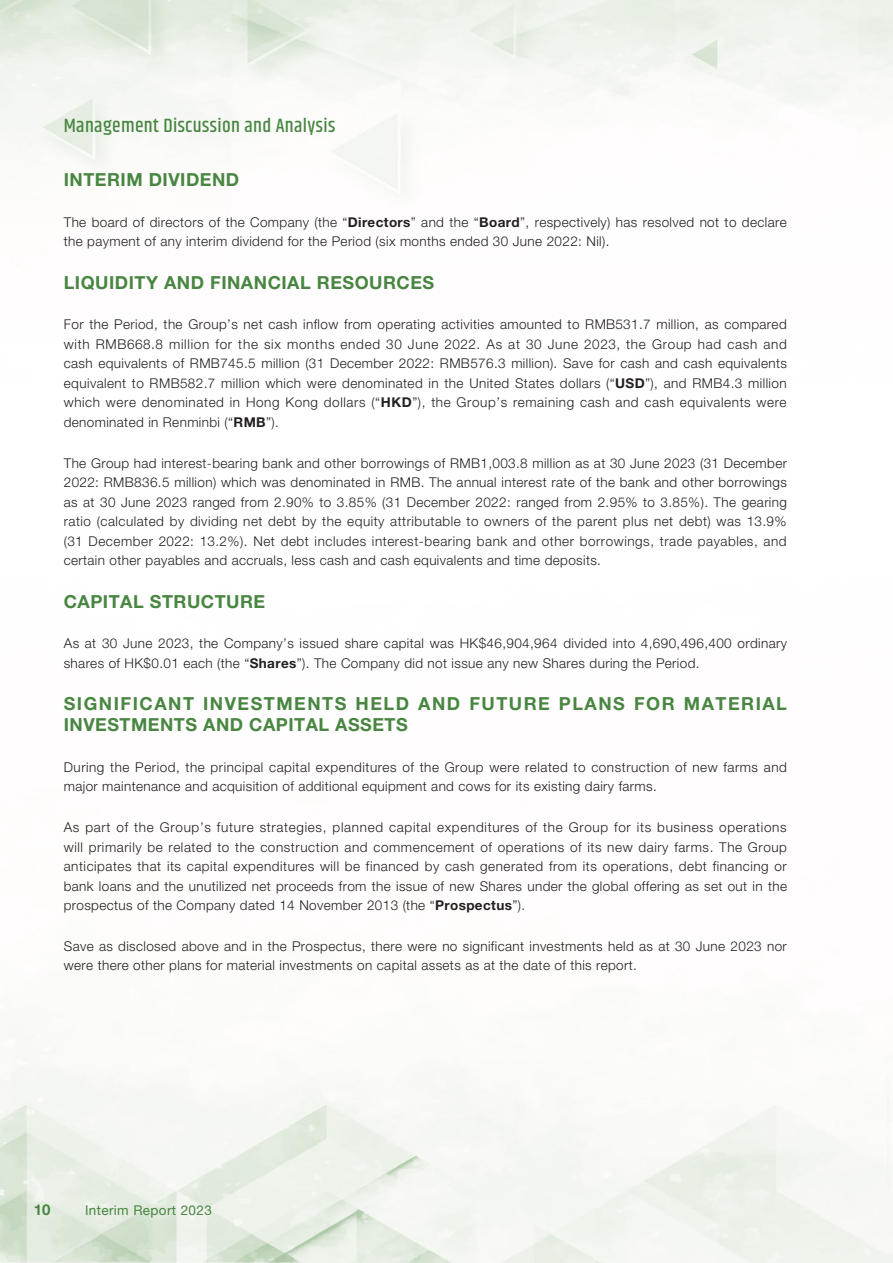
<style>
.page{position:relative;width:893px;height:1263px;background:#fff}
.page>*{position:absolute;margin:0;border:0;box-sizing:border-box;transform-origin:0 0}
.t1{font:500 19.5px "Khand";letter-spacing:.02em;color:#488641}
._01_Heading_1{font:700 18px/21px "Helvetica Neue LT Std";letter-spacing:.085em;color:#488641}
._01_Heading_1-2{font:700 18px "Helvetica Neue LT Std";letter-spacing:.03em;color:#488641}
.t2{font:700 15px "Helvetica Neue LT Std";color:#488641}
._00_Body_text{font:300 13.5px/19.5px "Helvetica Neue LT Std";letter-spacing:.03em;color:#231f20}
.t3{font:13.5px "Helvetica Neue LT Std";letter-spacing:.03em;color:#488641}
.s1{font-weight:700}
</style>
<div class="page">
<img style="left:0;top:0;width:893px;height:1263px">
<h1 class="t1" style="left:64px;top:113px;width:273px">Management Discussion and Analysis</h1>
<p class="_01_Heading_1-2" style="left:64px;top:169px;width:177px">INTERIM DIVIDEND</p>
<p class="_00_Body_text" style="left:64px;top:212px;width:724px">The board of directors of the Company (the “<span class="s1">Directors</span>” and the “<span class="s1">Board</span>”, respectively) has resolved not to declare the payment of any interim dividend for the Period (six months ended 30 June 2022: Nil).</p>
<p class="_01_Heading_1-2" style="left:64px;top:271px;width:372px">LIQUIDITY AND FINANCIAL RESOURCES</p>
<p class="_00_Body_text" style="left:64px;top:315px;width:725px;text-align:justify">For the Period, the Group’s net cash inflow from operating activities amounted to RMB531.7 million, as compared with RMB668.8 million for the six months ended 30 June 2022. As at 30 June 2023, the Group had cash and cash equivalents of RMB745.5 million (31 December 2022: RMB576.3 million). Save for cash and cash equivalents equivalent to RMB582.7 million which were denominated in the United States dollars (“<span class="s1">USD</span>”), and RMB4.3 million which were denominated in Hong Kong dollars (“<span class="s1">HKD</span>”), the Group’s remaining cash and cash equivalents were denominated in Renminbi (“<span class="s1">RMB</span>”).</p>
<p class="_00_Body_text" style="left:64px;top:453px;width:725px;text-align:justify">The Group had interest-bearing bank and other borrowings of RMB1,003.8 million as at 30 June 2023 (31 December 2022: RMB836.5 million) which was denominated in RMB. The annual interest rate of the bank and other borrowings as at 30 June 2023 ranged from 2.90% to 3.85% (31 December 2022: ranged from 2.95% to 3.85%). The gearing ratio (calculated by dividing net debt by the equity attributable to owners of the parent plus net debt) was 13.9% (31 December 2022: 13.2%). Net debt includes interest-bearing bank and other borrowings, trade payables, and certain other payables and accruals, less cash and cash equivalents and time deposits.</p>
<p class="_01_Heading_1-2" style="left:64px;top:590px;width:203px">CAPITAL STRUCTURE</p>
<p class="_00_Body_text" style="left:64px;top:633px;width:725px">As at 30 June 2023, the Company’s issued share capital was HK$46,904,964 divided into 4,690,496,400 ordinary shares of HK$0.01 each (the “<span class="s1">Shares</span>”). The Company did not issue any new Shares during the Period.</p>
<p class="_01_Heading_1" style="left:64px;top:693px;width:725px">SIGNIFICANT INVESTMENTS HELD AND FUTURE PLANS FOR MATERIAL<br>INVESTMENTS AND CAPITAL ASSETS</p>
<p class="_00_Body_text" style="left:64px;top:757px;width:725px">During the Period, the principal capital expenditures of the Group were related to construction of new farms and major maintenance and acquisition of additional equipment and cows for its existing dairy farms.</p>
<p class="_00_Body_text" style="left:64px;top:817px;width:725px;text-align:justify">As part of the Group’s future strategies, planned capital expenditures of the Group for its business operations will primarily be related to the construction and commencement of operations of its new dairy farms. The Group anticipates that its capital expenditures will be financed by cash generated from its operations, debt financing or bank loans and the unutilized net proceeds from the issue of new Shares under the global offering as set out in the prospectus of the Company dated 14 November 2013 (the “<span class="s1">Prospectus</span>”).</p>
<p class="_00_Body_text" style="left:64px;top:936px;width:725px">Save as disclosed above and in the Prospectus, there were no significant investments held as at 30 June 2023 nor were there other plans for material investments on capital assets as at the date of this report.</p>
<p class="t2" style="left:34px;top:1200px;width:18px">10</p>
<p class="t3" style="left:85px;top:1202px;width:128px">Interim Report 2023</p>
</div>
